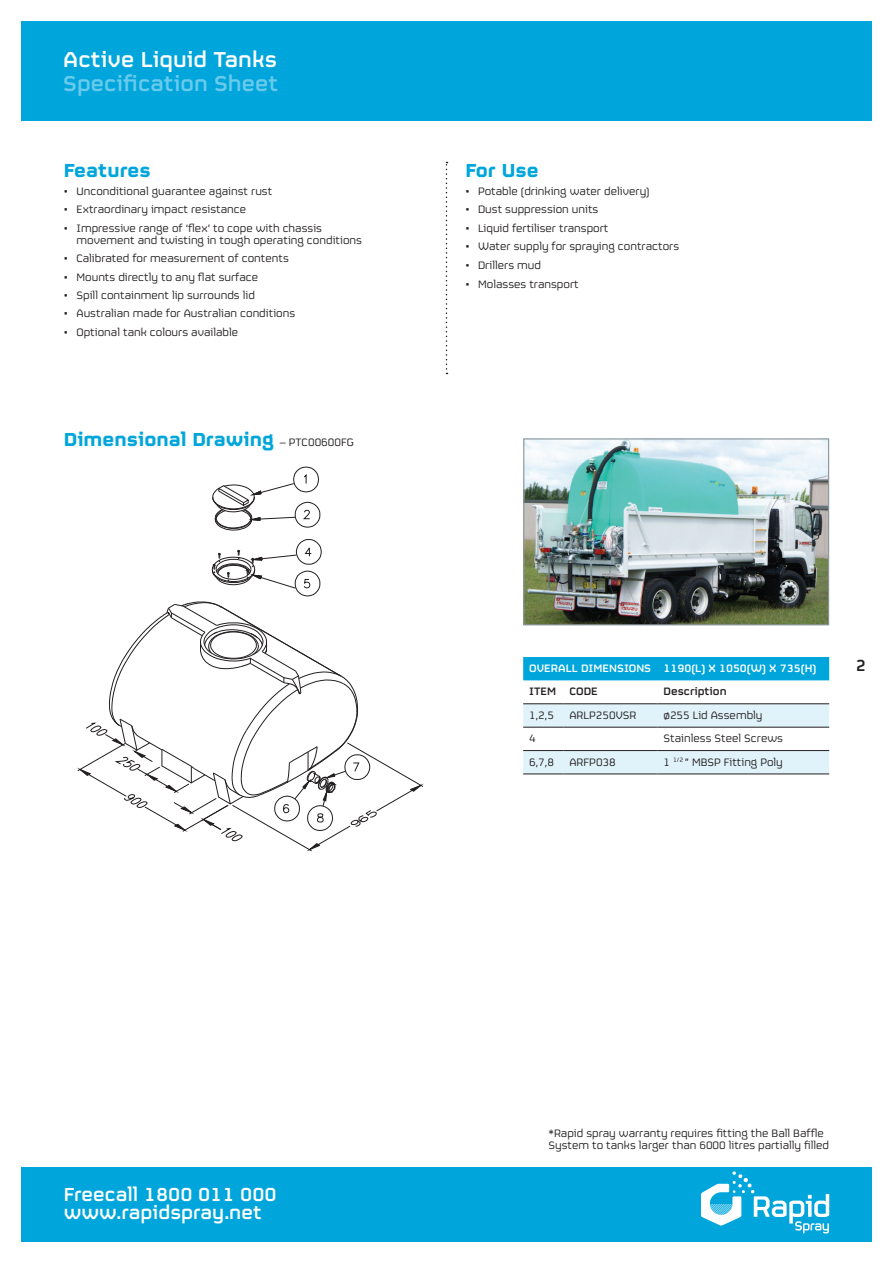
<style>
.page{position:relative;width:893px;height:1263px;background:#fff}
.page>*{position:absolute;margin:0;border:0;box-sizing:border-box;transform-origin:0 0}
.t1{font:500 24px "FS Sinclair";color:#6acaec}
.t2{font:500 24px "FS Sinclair";color:#fff}
.t3{font:700 21px "FS Sinclair";color:#00a6db}
.t4{font:500 21px/18px "FS Sinclair";color:#fff}
.t5{font:500 18px "FS Sinclair";color:#231f20}
.t6{font:12px/12px "FS Sinclair";color:#231f20}
.t7{font:500 12px "FS Sinclair";color:#fff}
.t8{font:500 12px "FS Sinclair";color:#231f20}
.s1{font-weight:400;font-size:12px;color:#231f20}
</style>
<div class="page">
<div style="left:21px;top:1167px;width:851px;height:75px;background:#00a6db"></div>
<svg style="left:701px;top:1171px;width:128px;height:62px"></svg>
<div style="left:21px;top:21px;width:851px;height:99px;background:#00a6db"></div>
<svg style="left:212px;top:466px;width:109px;height:65px"></svg>
<svg style="left:77px;top:539px;width:347px;height:313px"></svg>
<div style="left:523px;top:657px;width:306px;height:23px;background:#00a6db"></div>
<svg style="left:523px;top:704px;width:306px;height:70px"></svg>
<hr style="left:523px;top:703px;width:40px;height:1px;background:#231f20">
<hr style="left:563px;top:703px;width:94px;height:1px;background:#231f20">
<hr style="left:657px;top:703px;width:172px;height:1px;background:#231f20">
<hr style="left:523px;top:727px;width:40px;height:1px;background:#231f20">
<hr style="left:563px;top:727px;width:94px;height:1px;background:#231f20">
<hr style="left:657px;top:727px;width:172px;height:1px;background:#231f20">
<hr style="left:523px;top:750px;width:40px;height:1px;background:#231f20">
<hr style="left:563px;top:750px;width:94px;height:1px;background:#231f20">
<hr style="left:657px;top:750px;width:172px;height:1px;background:#231f20">
<hr style="left:523px;top:774px;width:40px;height:1px;background:#231f20">
<hr style="left:563px;top:774px;width:94px;height:1px;background:#231f20">
<hr style="left:657px;top:774px;width:172px;height:1px;background:#231f20">
<svg style="left:446px;top:162px;width:1px;height:212px"></svg>
<img style="left:525px;top:440px;width:302px;height:183px">
<div style="left:523px;top:438px;width:306px;height:187px;border:1px solid #8d989e"></div>
<h1 class="t2" style="left:63px;top:40px;width:215px">Active Liquid Tanks</h1>
<h1 class="t1" style="left:63px;top:64px;width:217px">Specification Sheet</h1>
<h2 class="t3" style="left:64px;top:152px;width:89px">Features</h2>
<p class="t6" style="left:64px;top:184px;width:210px">• Unconditional guarantee against rust</p>
<p class="t6" style="left:64px;top:203px;width:184px">• Extraordinary impact resistance</p>
<p class="t6" style="left:77px;top:221px;width:287px;text-indent:-13px">• Impressive range of ‘flex’ to cope with chassis movement and twisting in tough operating conditions</p>
<p class="t6" style="left:64px;top:251px;width:227px">• Calibrated for measurement of contents</p>
<p class="t6" style="left:64px;top:270px;width:196px">• Mounts directly to any flat surface</p>
<p class="t6" style="left:64px;top:288px;width:193px">• Spill containment lip surrounds lid</p>
<p class="t6" style="left:64px;top:306px;width:233px">• Australian made for Australian conditions</p>
<p class="t6" style="left:64px;top:325px;width:176px">• Optional tank colours available</p>
<h2 class="t3" style="left:64px;top:420px;width:292px">Dimensional Drawing <span class="s1">– PTC00600FG</span></h2>
<h2 class="t3" style="left:465px;top:152px;width:75px">For Use</h2>
<p class="t6" style="left:465px;top:184px;width:186px">• Potable (drinking water delivery)</p>
<p class="t6" style="left:465px;top:203px;width:135px">• Dust suppression units</p>
<p class="t6" style="left:465px;top:221px;width:145px">• Liquid fertiliser transport</p>
<p class="t6" style="left:465px;top:239px;width:215px">• Water supply for spraying contractors</p>
<p class="t6" style="left:465px;top:258px;width:77px">• Drillers mud</p>
<p class="t6" style="left:465px;top:278px;width:115px">• Molasses transport</p>
<p class="t7" style="left:529px;top:659px;width:289px">OVERALL DIMENSIONS 1190(L) X 1050(W) X 735(H)</p>
<p class="t8" style="left:529px;top:682px;width:70px">ITEM CODE</p>
<p class="t8" style="left:663px;top:682px;width:65px">Description</p>
<p class="t6" style="left:529px;top:708px;width:26px">1,2,5</p>
<p class="t6" style="left:569px;top:708px;width:69px">ARLP250VSR</p>
<p class="t6" style="left:663px;top:708px;width:101px">ø255 Lid Assembly</p>
<p class="t6" style="left:529px;top:731px;width:8px">4</p>
<p class="t6" style="left:663px;top:731px;width:121px">Stainless Steel Screws</p>
<p class="t6" style="left:529px;top:755px;width:26px">6,7,8</p>
<p class="t6" style="left:569px;top:755px;width:48px">ARFP038</p>
<p class="t6" style="left:663px;top:755px;width:121px">1 <sup>1/2</sup> ” MBSP Fitting Poly</p>
<h3 class="t5" style="left:856px;top:651px;width:12px">2</h3>
<h2 class="t4" style="left:64px;top:1183px;width:214px">Freecall 1800 011 000 www.rapidspray.net</h2>
<p class="t6" style="left:548px;top:1126px;width:282px">*Rapid spray warranty requires fitting the Ball Baffle<br>System to tanks larger than 6000 litres partially filled</p>
</div>
